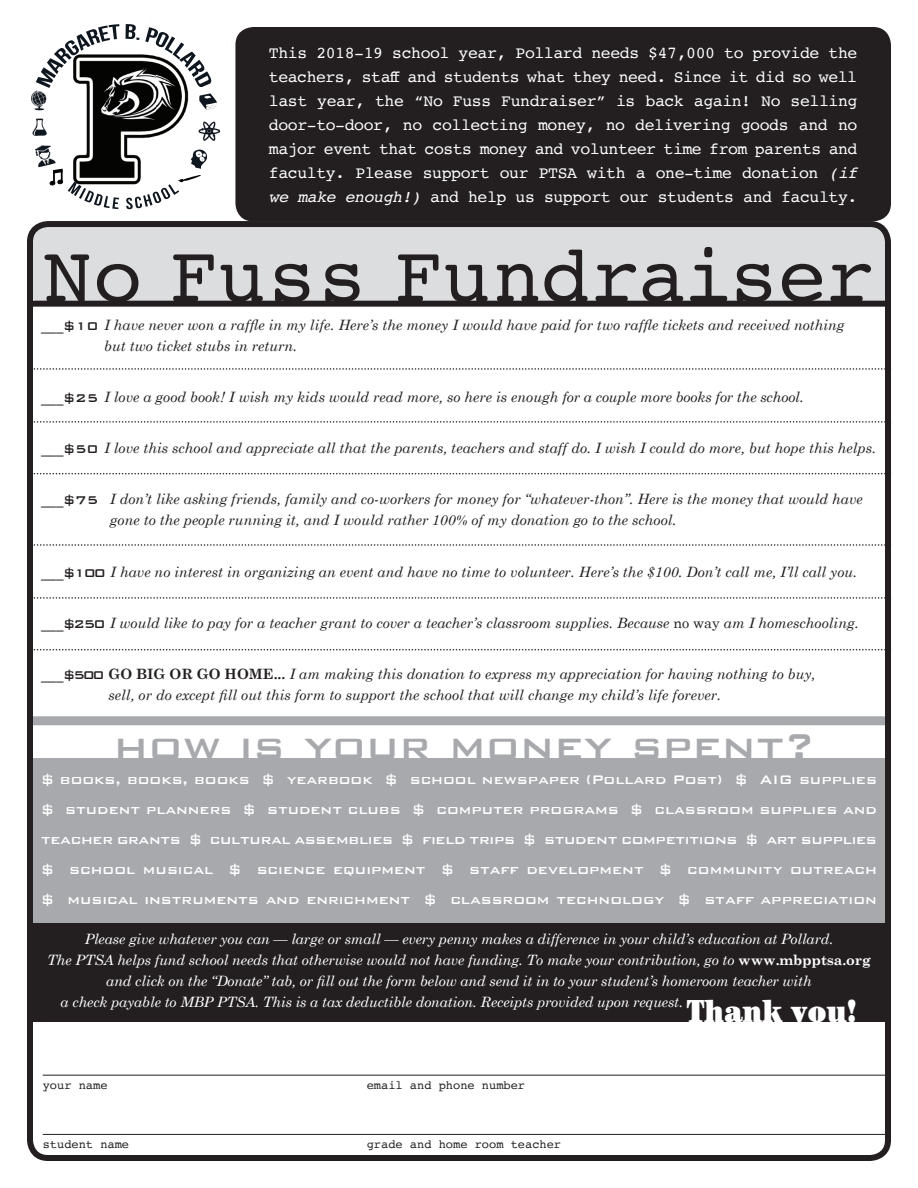
<style>
.page{position:relative;width:918px;height:1188px;background:#fff}
.page>*{position:absolute;margin:0;border:0;box-sizing:border-box;transform-origin:0 0}
.condensed_text{font:81px "Courier";letter-spacing:-.005em;color:#231f20}
.t1{font:500 48px "Bank Gothic";color:#a8a9ad}
.handwriting{font:33px "BC Century";color:#fff}
.condensed_text-2{font:16.5px/24px "Courier";letter-spacing:-.025em;color:#fff;text-align:justify}
.t2{font:500 16.5px/30px "Bank Gothic";color:#fff;text-align:justify}
.handwriting-2{font:italic 14.25px/21px "Century Schoolbook";color:#231f20}
.handwriting-3{font:italic 14.25px "Century Schoolbook";letter-spacing:-.01em;color:#fff}
.form_filler{font:12px "Courier";color:#231f20}
.s1{font-style:italic}
.s2{font-family:"Bank Gothic";font-weight:500;font-style:normal;font-size:15px}
.s3{font-style:normal}
.s4{font-weight:700;font-style:normal}
</style>
<div class="page">
<div style="left:27px;top:716px;width:864px;height:9px;background:#a8a9ad"></div>
<div style="left:29px;top:225px;width:862px;height:80px;background:#dcdddf;border-radius:18px"></div>
<div style="left:29px;top:758px;width:860px;height:227px;background:#a8a9ad"></div>
<div style="left:27px;top:221px;width:864px;height:940px;border:6px solid #231f20;border-radius:18px"></div>
<div style="left:235px;top:27px;width:656px;height:194px;background:#231f20;border-radius:18px"></div>
<hr style="left:43px;top:1075px;width:848px;height:1px;background:#231f20">
<hr style="left:43px;top:1134px;width:848px;height:1px;background:#231f20">
<img style="left:32px;top:36px;width:187px;height:173px">
<img style="left:36px;top:145px;width:20px;height:22px">
<img style="left:33px;top:118px;width:14px;height:17px">
<img style="left:199px;top:93px;width:18px;height:17px">
<img style="left:32px;top:91px;width:15px;height:19px">
<img style="left:190px;top:149px;width:17px;height:20px">
<img style="left:107px;top:69px;width:48px;height:51px">
<img style="left:77px;top:24px;width:92px;height:27px">
<img style="left:68px;top:182px;width:111px;height:26px">
<svg style="left:178px;top:175px;width:23px;height:7px"></svg>
<svg style="left:50px;top:169px;width:13px;height:16px"></svg>
<svg style="left:31px;top:368px;width:859px;height:2px"></svg>
<svg style="left:31px;top:421px;width:859px;height:2px"></svg>
<svg style="left:31px;top:473px;width:859px;height:1px"></svg>
<svg style="left:31px;top:544px;width:859px;height:2px"></svg>
<svg style="left:31px;top:597px;width:859px;height:2px"></svg>
<svg style="left:31px;top:649px;width:859px;height:1px"></svg>
<div style="left:27px;top:923px;width:864px;height:98px;background:#231f20"></div>
<div style="left:28px;top:301px;width:858px;height:6px;background:#231f20"></div>
<p class="condensed_text-2" style="left:269px;top:40px;width:590px">This 2018-19 school year, Pollard needs $47,000 to provide the teachers, staff and students what they need. Since it did so well last year, the “No Fuss Fundraiser” is back again! No selling door-to-door, no collecting money, no delivering goods and no major event that costs money and volunteer time from parents and faculty. Please support our PTSA with a one-time donation <span class="s1">(if we make enough!)</span> and help us support our students and faculty.</p>
<p class="condensed_text" style="left:43px;top:213px;width:833px">No Fuss Fundraiser</p>
<p class="handwriting-2" style="left:104px;top:314px;width:742px;text-indent:-63px"><span class="s2">___$10</span> I have never won a raffle in my life. Here’s the money I would have paid for two raffle tickets and received nothing but two ticket stubs in return.</p>
<p class="handwriting-2" style="left:41px;top:386px;width:764px"><span class="s2">___$25</span> I love a good book! I wish my kids would read more, so here is enough for a couple more books for the school.</p>
<p class="handwriting-2" style="left:41px;top:437px;width:836px"><span class="s2">___$50</span> I love this school and appreciate all that the parents, teachers and staff do. I wish I could do more, but hope this helps.</p>
<p class="handwriting-2" style="left:110px;top:489px;width:754px;text-indent:-69px"><span class="s2">___$75</span> I don’t like asking friends, family and co-workers for money for “whatever-thon”. Here is the money that would have gone to the people running it, and I would rather 100% of my donation go to the school.</p>
<p class="handwriting-2" style="left:41px;top:561px;width:818px"><span class="s2">___$100</span> I have no interest in organizing an event and have no time to volunteer. Here’s the $100. Don’t call me, I’ll call you.</p>
<p class="handwriting-2" style="left:41px;top:612px;width:819px"><span class="s2">___$250</span> I would like to pay for a teacher grant to cover a teacher’s classroom supplies. Because <span class="s3">no way</span> am I homeschooling.</p>
<p class="handwriting-2" style="left:109px;top:663px;width:709px;text-indent:-67px"><span class="s2">___$500</span> <span class="s4">GO BIG OR GO HOME...</span> I am making this donation to express my appreciation for having nothing to buy, sell, or do except fill out this form to support the school that will change my child’s life forever.</p>
<p class="t1" style="left:114px;top:709px;width:704px">how is your money spent?</p>
<p class="t2" style="left:41px;top:763px;width:837px">$ books, books, books $ yearbook $ school newspaper (Pollard Post) $ AIG supplies $ student planners $ student clubs $ computer programs $ classroom supplies and teacher grants $ cultural assemblies $ field trips $ student competitions $ art supplies $ school musical $ science equipment $ staff development $ community outreach $ musical instruments and enrichment $ classroom technology $ staff appreciation</p>
<p class="handwriting-3" style="left:85px;top:930px;width:750px">Please give whatever you can — large or small — every penny makes a difference in your child’s education at Pollard.</p>
<p class="handwriting-3" style="left:47px;top:951px;width:825px">The PTSA helps fund school needs that otherwise would not have funding. To make your contribution, go to <span class="s4">www.mbpptsa.org</span></p>
<p class="handwriting-3" style="left:106px;top:972px;width:707px">and click on the “Donate” tab, or fill out the form below and send it in to your student’s homeroom teacher with</p>
<p class="handwriting-3" style="left:61px;top:993px;width:624px">a check payable to MBP PTSA. This is a tax deductible donation. Receipts provided upon request.</p>
<p class="handwriting" style="left:687px;top:989px;width:172px">Thank you!</p>
<p class="form_filler" style="left:43px;top:1076px;width:66px">your name</p>
<p class="form_filler" style="left:367px;top:1076px;width:160px">email and phone number</p>
<p class="form_filler" style="left:43px;top:1135px;width:88px">student name</p>
<p class="form_filler" style="left:367px;top:1135px;width:196px">grade and home room teacher</p>
</div>
